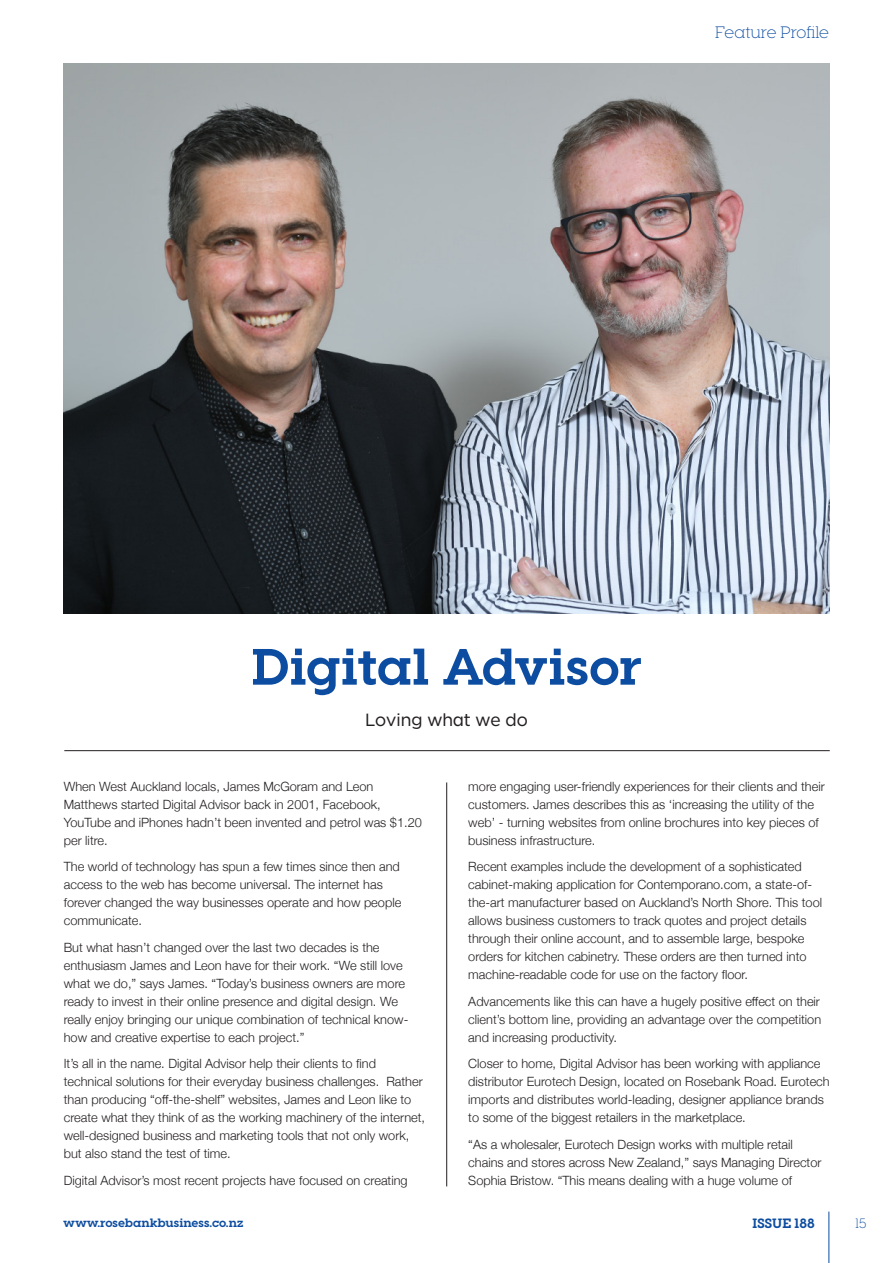
<style>
.page{position:relative;width:893px;height:1263px;background:#fff}
.page>*{position:absolute;margin:0;border:0;box-sizing:border-box;transform-origin:0 0}
.t1{font:700 51px "Visby Slab CF";letter-spacing:-.005em;color:#0d4da1}
.t2{font:18px "Smythe Sans";color:#231f20}
.t3{font:300 16.5px "Visby Slab CF";color:#0d4da1}
.t4{font:700 13.5px "Visby Slab CF";color:#0d4da1}
.t5{font:300 13.5px "Visby Slab CF";color:#0d4da1}
.Body_Text{font:300 12.75px/18px "Helvetica Neue";color:#231f20}
.t6{font:700 12px "Visby Slab CF";color:#0d4da1}
</style>
<div class="page">
<hr style="left:829px;top:1211px;width:1px;height:52px;background:#0d4da1">
<img style="left:64px;top:64px;width:765px;height:549px">
<hr style="left:446px;top:782px;width:1px;height:404px;background:#231f20">
<hr style="left:64px;top:750px;width:766px;height:1px;background:#231f20">
<p class="t3" style="left:715px;top:23px;width:115px">Feature Profile</p>
<p class="t1" style="left:251px;top:634px;width:392px">Digital Advisor</p>
<p class="t2" style="left:365px;top:709px;width:164px">Loving what we do</p>
<p class="Body_Text" style="left:64px;top:776px;width:360px">When West Auckland locals, James McGoram and Leon Matthews started Digital Advisor back in 2001, Facebook, YouTube and iPhones hadn’t been invented and petrol was $1.20 per litre.</p>
<p class="Body_Text" style="left:64px;top:856px;width:339px">The world of technology has spun a few times since then and access to the web has become universal. The internet has forever changed the way businesses operate and how people communicate.</p>
<p class="Body_Text" style="left:64px;top:937px;width:346px">But what hasn’t changed over the last two decades is the enthusiasm James and Leon have for their work. “We still love what we do,” says James. “Today’s business owners are more ready to invest in their online presence and digital design. We really enjoy bringing our unique combination of technical know&shy;how and creative expertise to each project.”</p>
<p class="Body_Text" style="left:64px;top:1053px;width:363px">It’s all in the name. Digital Advisor help their clients to find technical solutions for their everyday business challenges. Rather than producing “off-the-shelf” websites, James and Leon like to create what they think of as the working machinery of the internet, well-designed business and marketing tools that not only work, but also stand the test of time.</p>
<p class="Body_Text" style="left:64px;top:1170px;width:345px">Digital Advisor’s most recent projects have focused on creating</p>
<p class="Body_Text" style="left:468px;top:776px;width:358px">more engaging user-friendly experiences for their clients and their customers. James describes this as ‘increasing the utility of the web’ - turning websites from online brochures into key pieces of business infrastructure.</p>
<p class="Body_Text" style="left:468px;top:856px;width:355px">Recent examples include the development of a sophisticated cabinet-making application for Contemporano.com, a state-of&shy;the-art manufacturer based on Auckland’s North Shore. This tool allows business customers to track quotes and project details through their online account, and to assemble large, bespoke orders for kitchen cabinetry. These orders are then turned into machine-readable code for use on the factory floor.</p>
<p class="Body_Text" style="left:468px;top:991px;width:354px;text-align:justify">Advancements like this can have a hugely positive effect on their client’s bottom line, providing an advantage over the competition and increasing productivity.</p>
<p class="Body_Text" style="left:468px;top:1053px;width:363px">Closer to home, Digital Advisor has been working with appliance distributor Eurotech Design, located on Rosebank Road. Eurotech imports and distributes world-leading, designer appliance brands to some of the biggest retailers in the marketplace.</p>
<p class="Body_Text" style="left:468px;top:1134px;width:355px">“As a wholesaler, Eurotech Design works with multiple retail chains and stores across New Zealand,” says Managing Director<br>Sophia Bristow. “This means dealing with a huge volume of</p>
<p class="t6" style="left:63px;top:1215px;width:182px">www.rosebankbusiness.co.nz</p>
<p class="t4" style="left:752px;top:1215px;width:64px">ISSUE 188</p>
<p class="t5" style="left:855px;top:1215px;width:12px">15</p>
</div>
